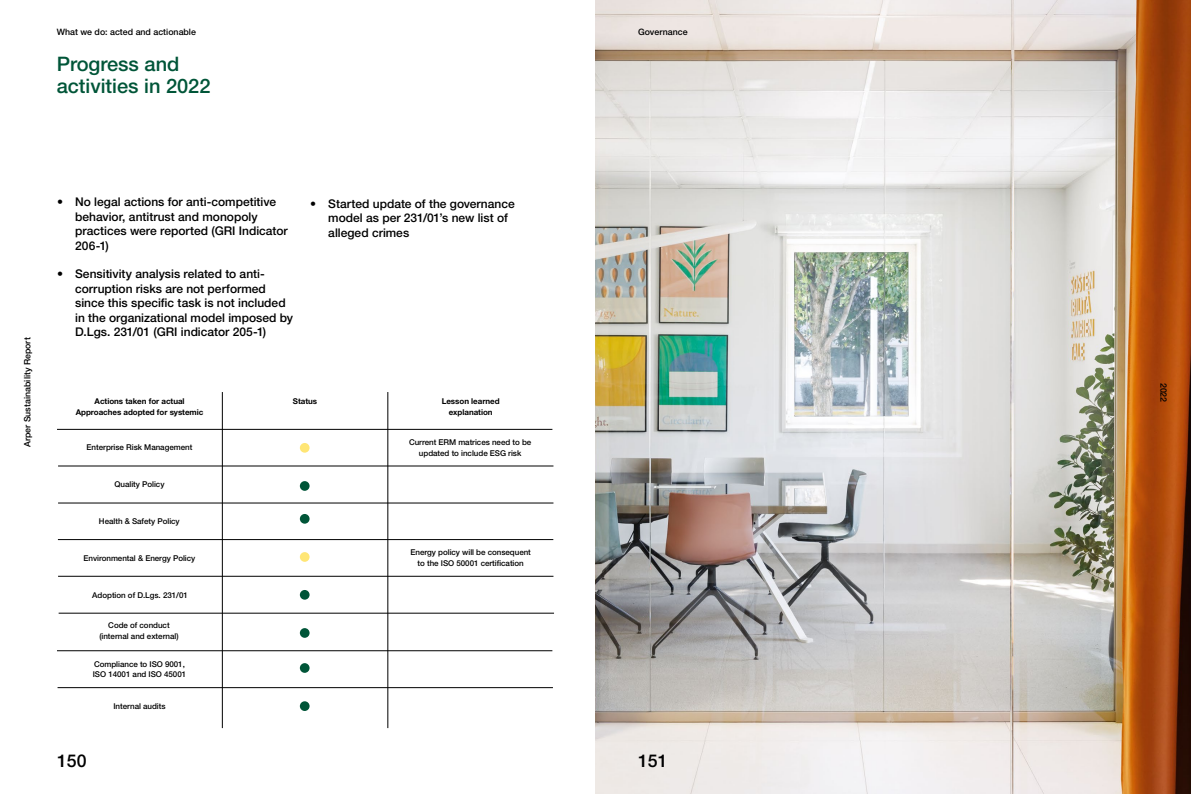
<style>
.page{position:relative;width:1191px;height:794px;background:#fff}
.page>*{position:absolute;margin:0;border:0;box-sizing:border-box;transform-origin:0 0}
.t1{font:500 20px/22px "Helvetica Neue LT Std";color:#005538}
.t2{font:500 17.6px "Helvetica Neue LT Std";color:#000}
.t3{font:500 12px/14.4px "Helvetica Neue LT Std";color:#000}
.t4{font:500 8.8px "Helvetica Neue LT Std";color:#000}
.t5{font:500 8px/10.8px "Helvetica Neue LT Std";letter-spacing:-.005em;color:#000;text-align:center}
.t6{font:700 8px/10.8px "Helvetica Neue LT Std";letter-spacing:-.005em;color:#000;text-align:center}
</style>
<div class="page">
<img style="left:595px;top:0;width:596px;height:794px">
<hr style="left:57px;top:429px;width:495px;height:1px;background:#000">
<hr style="left:58px;top:466px;width:495px;height:1px;background:#000">
<div style="left:207px;top:386px;width:39px;height:356px;background:#fff"></div>
<hr style="left:222px;top:392px;width:1px;height:336px;background:#000">
<div style="left:372px;top:386px;width:40px;height:356px;background:#fff"></div>
<hr style="left:388px;top:392px;width:1px;height:336px;background:#000">
<div style="left:52px;top:487px;width:515px;height:40px;background:#fff"></div>
<hr style="left:58px;top:503px;width:495px;height:1px;background:#000">
<div style="left:52px;top:524px;width:515px;height:39px;background:#fff"></div>
<hr style="left:58px;top:539px;width:495px;height:1px;background:#000">
<div style="left:52px;top:560px;width:515px;height:40px;background:#fff"></div>
<hr style="left:58px;top:576px;width:495px;height:1px;background:#000">
<div style="left:53px;top:597px;width:515px;height:40px;background:#fff"></div>
<hr style="left:59px;top:613px;width:495px;height:1px;background:#000">
<div style="left:300px;top:514px;width:9px;height:9px;background:#005538;border-radius:50%"></div>
<div style="left:300px;top:552px;width:9px;height:10px;background:#ffe675;border-radius:50%"></div>
<div style="left:300px;top:590px;width:9px;height:9px;background:#005538;border-radius:50%"></div>
<div style="left:300px;top:628px;width:9px;height:10px;background:#005538;border-radius:50%"></div>
<div style="left:51px;top:635px;width:515px;height:39px;background:#fff"></div>
<hr style="left:57px;top:650px;width:495px;height:1px;background:#000">
<div style="left:52px;top:672px;width:515px;height:39px;background:#fff"></div>
<hr style="left:58px;top:687px;width:495px;height:1px;background:#000">
<div style="left:300px;top:663px;width:9px;height:10px;background:#005538;border-radius:50%"></div>
<div style="left:300px;top:701px;width:9px;height:10px;background:#005538;border-radius:50%"></div>
<p class="t4" style="left:57px;top:26px;width:141px">What we do: acted and actionable</p>
<p class="t4" style="left:638px;top:26px;width:51px">Governance</p>
<h1 class="t1" style="left:57px;top:53px;width:155px">Progress and activities in 2022</h1>
<p class="t4" style="left:22px;top:447px;width:111px;rotate:-90deg">Arper Sustainability Report</p>
<p class="t3" style="left:75px;top:195px;width:214px;text-indent:-18px">• No legal actions for anti-competitive behavior, antitrust and monopoly practices were reported (GRI Indicator<br>206-1)</p>
<p class="t3" style="left:75px;top:267px;width:219px;text-indent:-18px">• Sensitivity analysis related to anti&shy;corruption risks are not performed since this specific task is not included in the organizational model imposed by D.Lgs. 231/01 (GRI indicator 205-1)</p>
<p class="t3" style="left:328px;top:196px;width:188px;text-indent:-18px">• Started update of the governance model as per 231/01’s new list of alleged crimes</p>
<p class="t6" style="left:76px;top:395px;width:129px">Actions taken for actual<br>Approaches adopted for systemic</p>
<p class="t6" style="left:293px;top:395px;width:26px">Status</p>
<p class="t6" style="left:442px;top:396px;width:59px">Lesson learned explanation</p>
<p class="t5" style="left:87px;top:442px;width:107px">Enterprise Risk Management</p>
<p class="t5" style="left:114px;top:479px;width:52px">Quality Policy</p>
<p class="t5" style="left:99px;top:515px;width:82px">Health &amp; Safety Policy</p>
<p class="t5" style="left:84px;top:552px;width:113px">Environmental &amp; Energy Policy</p>
<p class="t5" style="left:92px;top:589px;width:97px">Adoption of D.Lgs. 231/01</p>
<p class="t5" style="left:99px;top:620px;width:81px">Code of conduct (internal and external)</p>
<p class="t5" style="left:409px;top:436px;width:124px">Current ERM matrices need to be updated to include ESG risk</p>
<p class="t5" style="left:410px;top:547px;width:122px">Energy policy will be consequent to the ISO 50001 certification</p>
<p class="t5" style="left:93px;top:658px;width:95px;text-align:left">Compliance to ISO 9001,<br>ISO 14001 and ISO 45001</p>
<p class="t5" style="left:113px;top:701px;width:54px">Internal audits</p>
<h2 class="t2" style="left:57px;top:750px;width:31px">150</h2>
<h2 class="t2" style="left:638px;top:750px;width:31px">151</h2>
<p class="t4" style="left:1169px;top:383px;width:21px;rotate:90deg">2022</p>
</div>
